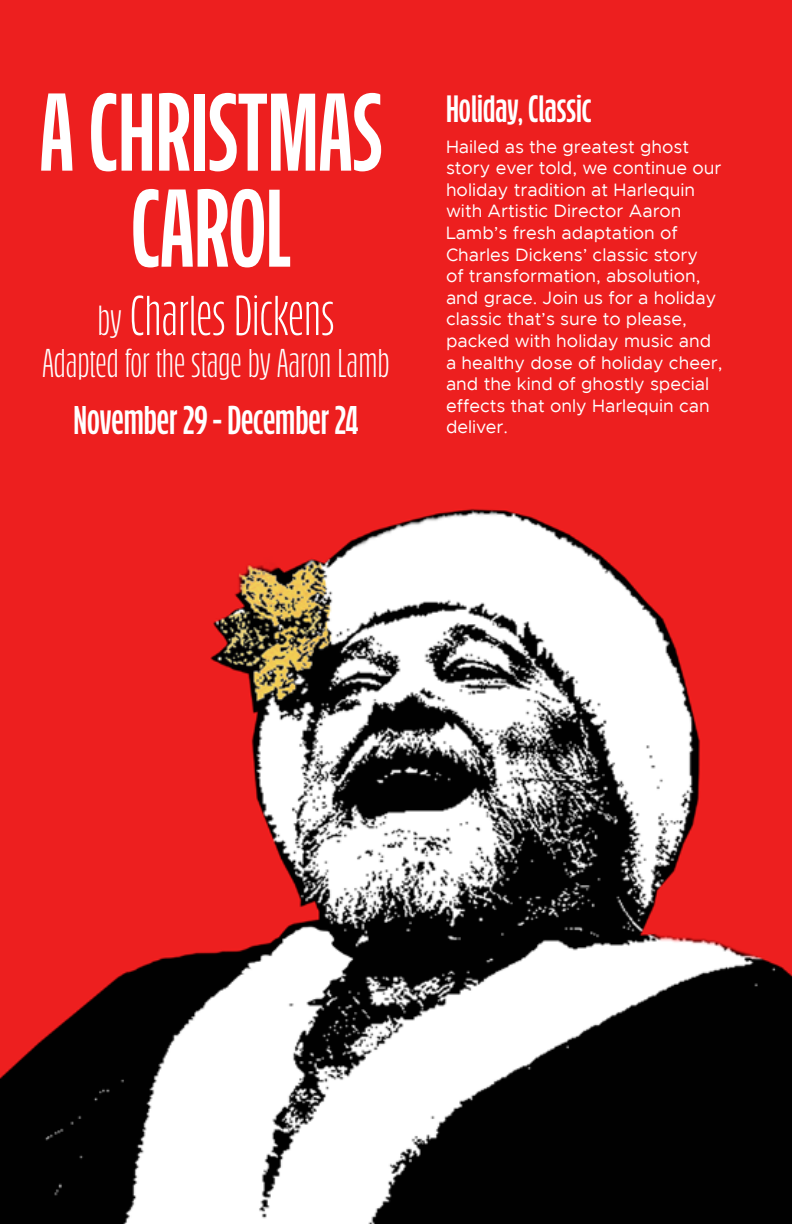
<style>
.page{position:relative;width:792px;height:1224px;background:#fff}
.page>*{position:absolute;margin:0;border:0;box-sizing:border-box;transform-origin:0 0}
.t1{font:700 110px/96px "Bufalino";color:#fff;text-align:center}
.t2{font:56px "Bufalino";color:#fff}
.t3{font:40px "Bufalino";color:#fff}
.t4{font:700 40px "Bufalino";color:#fff}
.t5{font:700 38px "Bufalino";color:#fff}
.t6{font:18px/21.6px "Metropolis";color:#fff}
.s1{font-size:42px}
</style>
<div class="page">
<img style="left:0;top:0;width:792px;height:1224px">
<h1 class="t1" style="left:40px;top:94px;width:344px">A CHRISTMAS<br>CAROL</h1>
<h2 class="t2" style="left:98px;top:292px;width:238px"><span class="s1">by</span> Charles Dickens</h2>
<h3 class="t3" style="left:42px;top:346px;width:349px">Adapted for the stage by Aaron Lamb</h3>
<h3 class="t4" style="left:74px;top:403px;width:286px">November 29 - December 24</h3>
<h3 class="t5" style="left:446px;top:93px;width:147px">Holiday, Classic</h3>
<p class="t6" style="left:446px;top:136px;width:278px">Hailed as the greatest ghost story ever told, we continue our holiday tradition at Harlequin with Artistic Director Aaron<br>Lamb’s fresh adaptation of<br>Charles Dickens’ classic story<br>of transformation, absolution, and grace. Join us for a holiday classic that’s sure to please, packed with holiday music and a healthy dose of holiday cheer, and the kind of ghostly special effects that only Harlequin can deliver.</p>
</div>
